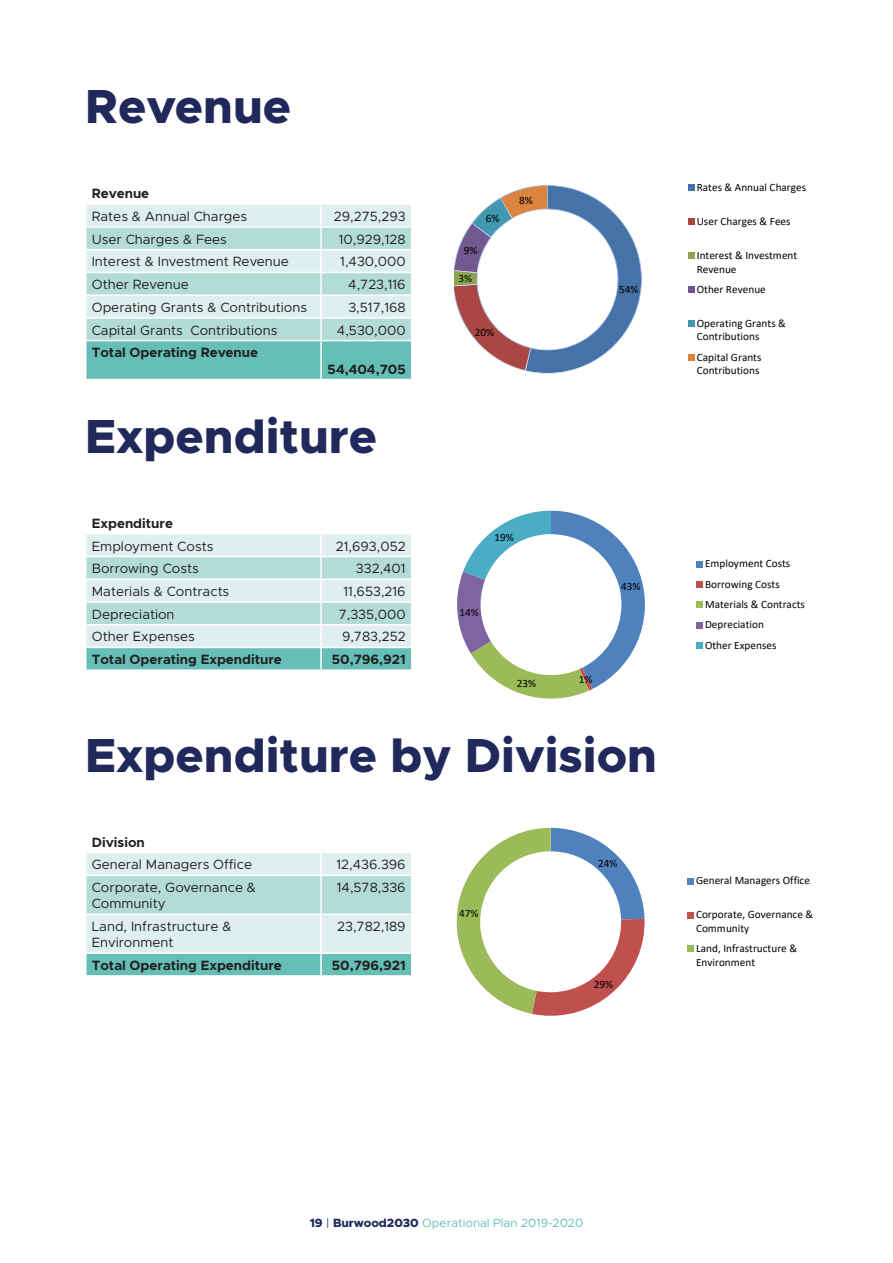
<style>
.page{position:relative;width:893px;height:1263px;background:#fff}
.page>*{position:absolute;margin:0;border:0;box-sizing:border-box;transform-origin:0 0}
.HEAD_large{font:800 48px "Metropolis";color:#21295c}
.t1{font:13.5px/16.2px "Metropolis";color:#231f20}
.t2{font:700 13.5px "Metropolis";color:#231f20}
.t3{font:12px "Metropolis";color:#65bfb6}
.t4{font:11.25px/13.8px "Calibri";color:#000}
.s1{font-weight:800;color:#21295c}
.s2{color:#21295c}
</style>
<div class="page">
<svg style="left:86px;top:205px;width:326px;height:174px;background:#b6deda"></svg>
<hr style="left:85px;top:340px;width:236px;height:1px;background:#fff">
<hr style="left:85px;top:341px;width:2px;height:38px;background:#fff">
<hr style="left:321px;top:340px;width:91px;height:1px;background:#fff">
<hr style="left:320px;top:341px;width:2px;height:38px;background:#fff">
<hr style="left:411px;top:341px;width:1px;height:38px;background:#fff">
<svg style="left:454px;top:184px;width:241px;height:190px"></svg>
<svg style="left:86px;top:534px;width:326px;height:135px;background:#c0e2de"></svg>
<svg style="left:457px;top:510px;width:246px;height:189px"></svg>
<svg style="left:86px;top:853px;width:326px;height:122px;background:#bde1dd"></svg>
<svg style="left:456px;top:827px;width:238px;height:189px"></svg>
<p class="HEAD_large" style="left:85px;top:76px;width:208px">Revenue</p>
<p class="t2" style="left:92px;top:185px;width:59px">Revenue</p>
<p class="t1" style="left:92px;top:208px;width:157px">Rates &amp; Annual Charges</p>
<p class="t1" style="left:334px;top:208px;width:73px">29,275,293</p>
<p class="t1" style="left:92px;top:231px;width:137px">User Charges &amp; Fees</p>
<p class="t1" style="left:339px;top:231px;width:68px">10,929,128</p>
<p class="t1" style="left:92px;top:254px;width:199px">Interest &amp; Investment Revenue</p>
<p class="t1" style="left:340px;top:254px;width:67px">1,430,000</p>
<p class="t1" style="left:92px;top:276px;width:99px">Other Revenue</p>
<p class="t1" style="left:348px;top:276px;width:59px">4,723,116</p>
<p class="t1" style="left:92px;top:299px;width:217px">Operating Grants &amp; Contributions</p>
<p class="t1" style="left:348px;top:299px;width:59px">3,517,168</p>
<p class="t1" style="left:92px;top:322px;width:187px">Capital Grants Contributions</p>
<p class="t1" style="left:337px;top:322px;width:70px">4,530,000</p>
<p class="t2" style="left:92px;top:344px;width:168px">Total Operating Revenue</p>
<p class="t2" style="left:328px;top:360px;width:80px">54,404,705</p>
<p class="HEAD_large" style="left:85px;top:406px;width:294px">Expenditure</p>
<p class="t2" style="left:92px;top:515px;width:83px">Expenditure</p>
<p class="t1" style="left:92px;top:538px;width:123px">Employment Costs</p>
<p class="t1" style="left:336px;top:538px;width:71px">21,693,052</p>
<p class="t1" style="left:92px;top:560px;width:109px">Borrowing Costs</p>
<p class="t1" style="left:356px;top:560px;width:51px">332,401</p>
<p class="t1" style="left:92px;top:583px;width:139px">Materials &amp; Contracts</p>
<p class="t1" style="left:344px;top:583px;width:64px">11,653,216</p>
<p class="t1" style="left:92px;top:606px;width:84px">Depreciation</p>
<p class="t1" style="left:339px;top:606px;width:69px">7,335,000</p>
<p class="t1" style="left:92px;top:629px;width:105px">Other Expenses</p>
<p class="t1" style="left:342px;top:629px;width:65px">9,783,252</p>
<p class="t2" style="left:92px;top:651px;width:192px">Total Operating Expenditure</p>
<p class="t2" style="left:332px;top:651px;width:75px">50,796,921</p>
<p class="t4" style="left:486px;top:211px;width:15px">6%</p>
<p class="t4" style="left:464px;top:243px;width:15px">9%</p>
<p class="t4" style="left:458px;top:271px;width:15px">3%</p>
<p class="t4" style="left:475px;top:325px;width:21px">20%</p>
<p class="t4" style="left:519px;top:193px;width:15px">8%</p>
<p class="t4" style="left:619px;top:282px;width:21px">54%</p>
<p class="t4" style="left:494px;top:530px;width:21px">19%</p>
<p class="t4" style="left:459px;top:605px;width:21px">14%</p>
<p class="t4" style="left:517px;top:676px;width:21px">23%</p>
<p class="t4" style="left:621px;top:579px;width:21px">43%</p>
<p class="t4" style="left:579px;top:672px;width:15px">1%</p>
<p class="HEAD_large" style="left:85px;top:724px;width:573px">Expenditure by Division</p>
<p class="t2" style="left:92px;top:833px;width:55px">Division</p>
<p class="t1" style="left:92px;top:856px;width:162px">General Managers Office</p>
<p class="t1" style="left:337px;top:856px;width:71px">12,436.396</p>
<p class="t1" style="left:92px;top:879px;width:166px">Corporate, Governance &amp;<br>Community</p>
<p class="t1" style="left:337px;top:879px;width:70px">14,578,336</p>
<p class="t1" style="left:92px;top:918px;width:141px">Land, Infrastructure &amp;<br>Environment</p>
<p class="t1" style="left:337px;top:918px;width:70px">23,782,189</p>
<p class="t2" style="left:92px;top:957px;width:192px">Total Operating Expenditure</p>
<p class="t2" style="left:332px;top:957px;width:75px">50,796,921</p>
<p class="t4" style="left:459px;top:906px;width:21px">47%</p>
<p class="t4" style="left:598px;top:856px;width:21px">24%</p>
<p class="t4" style="left:594px;top:977px;width:21px">29%</p>
<p class="t4" style="left:697px;top:180px;width:111px">Rates &amp; Annual Charges</p>
<p class="t4" style="left:697px;top:214px;width:95px">User Charges &amp; Fees</p>
<p class="t4" style="left:697px;top:248px;width:102px">Interest &amp; Investment<br>Revenue</p>
<p class="t4" style="left:697px;top:282px;width:71px">Other Revenue</p>
<p class="t4" style="left:697px;top:316px;width:91px">Operating Grants &amp;<br>Contributions</p>
<p class="t4" style="left:697px;top:350px;width:66px">Capital Grants<br>Contributions</p>
<p class="t4" style="left:705px;top:553px;width:101px;line-height:20.4px">Employment Costs<br>Borrowing Costs<br>Materials &amp; Contracts<br>Depreciation<br>Other Expenses</p>
<p class="t4" style="left:696px;top:873px;width:115px">General Managers Office</p>
<p class="t4" style="left:696px;top:907px;width:119px">Corporate, Governance &amp;<br>Community</p>
<p class="t4" style="left:696px;top:941px;width:102px">Land, Infrastructure &amp;<br>Environment</p>
<p class="t3" style="left:310px;top:1216px;width:275px"><span class="s1">19</span> <span class="s2">|</span> <span class="s1">Burwood2030</span> Operational Plan 2019-2020</p>
</div>
